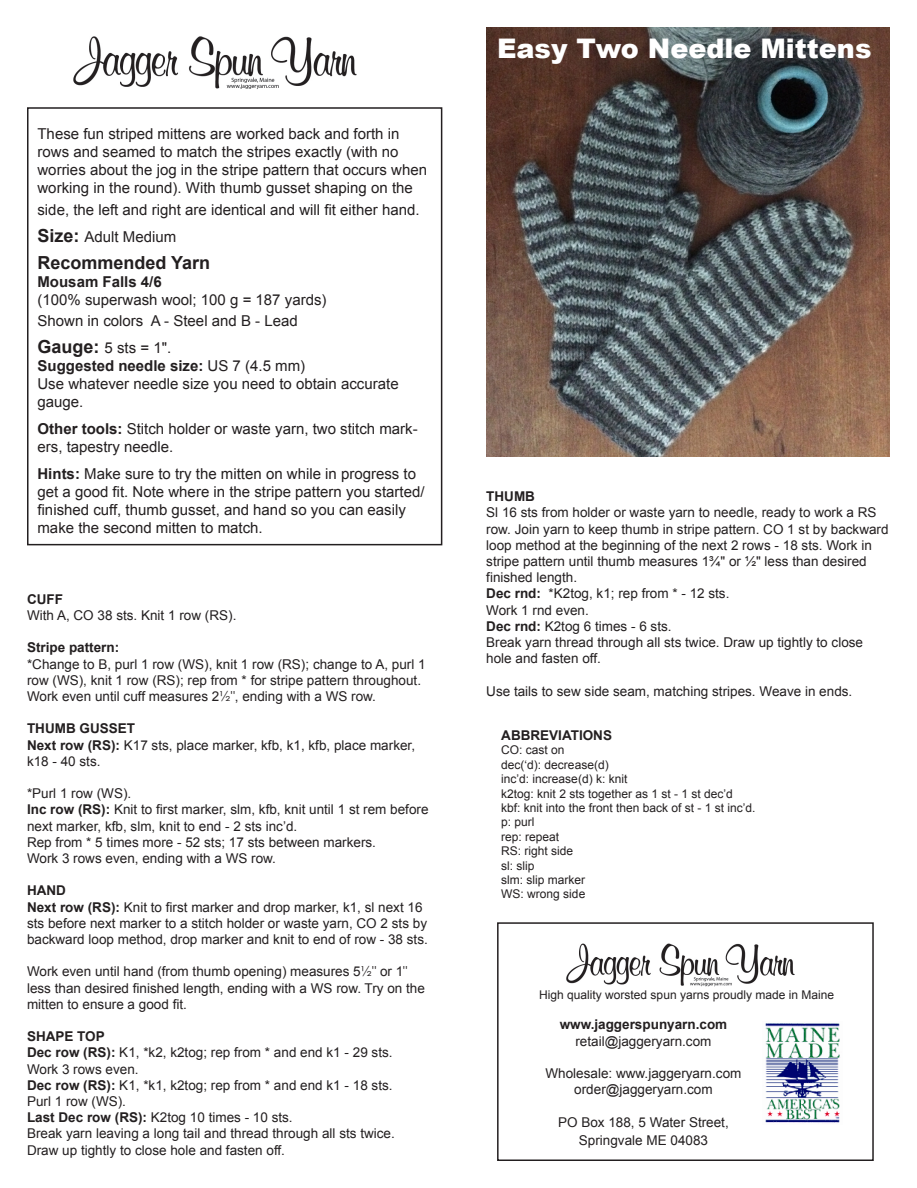
<style>
.page{position:relative;width:917px;height:1188px;background:#fff}
.page>*{position:absolute;margin:0;border:0;box-sizing:border-box;transform-origin:0 0}
.t1{font:900 27px "Arial";color:#fff}
.t2{font:700 18px "Arial";color:#231f20}
.t3{font:15px/18px "Arial";color:#231f20}
.t4{font:700 15px "Arial";color:#231f20}
.t5{font:13.5px/16.2px "Arial";color:#231f20}
.t6{font:700 13.5px "Arial";color:#231f20}
.t7{font:12px "Arial";color:#231f20}
.s1{font-weight:700;font-size:18px}
.s2{font-weight:400}
.s3{font-weight:700}
.s4{font-family:"Century Gothic"}
</style>
<div class="page">
<img style="left:73px;top:36px;width:284px;height:53px">
<img style="left:765px;top:1023px;width:75px;height:100px">
<img style="left:486px;top:27px;width:404px;height:430px">
<div style="left:27px;top:107px;width:415px;height:438px;border:2px solid #231f20"></div>
<div style="left:497px;top:922px;width:376px;height:239px;border:2px solid #231f20"></div>
<img style="left:567px;top:943px;width:227px;height:44px">
<p class="t3" style="left:37px;top:125px;width:391px">These fun striped mittens are worked back and forth in rows and seamed to match the stripes exactly (with no worries about the jog in the stripe pattern that occurs when working in the round). With thumb gusset shaping on the</p>
<p class="t3" style="left:37px;top:201px;width:383px">side, the left and right are identical and will fit either hand.</p>
<p class="t3" style="left:37px;top:228px;width:140px"><span class="s1">Size:</span> Adult Medium</p>
<p class="t2" style="left:37px;top:250px;width:174px">Recommended Yarn</p>
<p class="t4" style="left:37px;top:271px;width:126px">Mousam Falls 4/6</p>
<p class="t3" style="left:37px;top:291px;width:290px">(100% superwash wool; 100 g = 187 yards)</p>
<p class="t3" style="left:37px;top:312px;width:262px">Shown in colors A - Steel and B - Lead</p>
<p class="t3" style="left:37px;top:339px;width:135px"><span class="s1">Gauge:</span> 5 sts = 1".</p>
<p class="t4" style="left:37px;top:356px;width:269px">Suggested needle size: <span class="s2">US 7 (4.5 mm)</span></p>
<p class="t3" style="left:37px;top:375px;width:363px">Use whatever needle size you need to obtain accurate gauge.</p>
<p class="t3" style="left:37px;top:420px;width:382px"><span class="s3">Other tools:</span> Stitch holder or waste yarn, two stitch mark&shy;ers, tapestry needle.</p>
<p class="t3" style="left:37px;top:465px;width:388px"><span class="s3">Hints:</span> Make sure to try the mitten on while in progress to get a good fit. Note where in the stripe pattern you started/ finished cuff, thumb gusset, and hand so you can easily make the second mitten to match.</p>
<p class="t6" style="left:27px;top:590px;width:37px">CUFF</p>
<p class="t5" style="left:27px;top:607px;width:211px">With A, CO 38 sts. Knit 1 row (RS).</p>
<p class="t6" style="left:27px;top:639px;width:94px">Stripe pattern:</p>
<p class="t5" style="left:27px;top:656px;width:400px">*Change to B, purl 1 row (WS), knit 1 row (RS); change to A, purl 1 row (WS), knit 1 row (RS); rep from * for stripe pattern throughout.</p>
<p class="t5" style="left:27px;top:688px;width:350px">Work even until cuff measures 2<span class="s4">½"</span>, ending with a WS row.</p>
<p class="t6" style="left:27px;top:720px;width:109px">THUMB GUSSET</p>
<p class="t5" style="left:27px;top:737px;width:389px"><span class="s3">Next row (RS):</span> K17 sts, place marker, kfb, k1, kfb, place marker, k18 - 40 sts.</p>
<p class="t5" style="left:27px;top:786px;width:106px">*Purl 1 row (WS).</p>
<p class="t5" style="left:27px;top:802px;width:403px"><span class="s3">Inc row (RS):</span> Knit to first marker, slm, kfb, knit until 1 st rem before next marker, kfb, slm, knit to end - 2 sts inc’d.</p>
<p class="t5" style="left:27px;top:834px;width:350px">Rep from * 5 times more - 52 sts; 17 sts between markers.</p>
<p class="t5" style="left:27px;top:850px;width:250px">Work 3 rows even, ending with a WS row.</p>
<p class="t6" style="left:27px;top:882px;width:40px">HAND</p>
<p class="t5" style="left:27px;top:899px;width:402px"><span class="s3">Next row (RS):</span> Knit to first marker and drop marker, k1, sl next 16 sts before next marker to a stitch holder or waste yarn, CO 2 sts by backward loop method, drop marker and knit to end of row - 38 sts.</p>
<p class="t5" style="left:27px;top:964px;width:399px">Work even until hand (from thumb opening) measures 5<span class="s4">½"</span> or 1<span class="s4">" </span>less than desired finished length, ending with a WS row. Try on the mitten to ensure a good fit.</p>
<p class="t6" style="left:27px;top:1027px;width:79px">SHAPE TOP</p>
<p class="t5" style="left:27px;top:1045px;width:367px"><span class="s3">Dec row (RS):</span> K1, *k2, k2tog; rep from * and end k1 - 29 sts.</p>
<p class="t5" style="left:27px;top:1061px;width:113px">Work 3 rows even.</p>
<p class="t5" style="left:27px;top:1077px;width:367px"><span class="s3">Dec row (RS):</span> K1, *k1, k2tog; rep from * and end k1 - 18 sts.</p>
<p class="t5" style="left:27px;top:1093px;width:101px">Purl 1 row (WS).</p>
<p class="t5" style="left:27px;top:1110px;width:267px"><span class="s3">Last Dec row (RS):</span> K2tog 10 times - 10 sts.</p>
<p class="t5" style="left:27px;top:1126px;width:369px">Break yarn leaving a long tail and thread through all sts twice.</p>
<p class="t5" style="left:27px;top:1142px;width:259px">Draw up tightly to close hole and fasten off.</p>
<p class="t1" style="left:497px;top:29px;width:376px">Easy Two Needle Mittens</p>
<p class="t6" style="left:486px;top:487px;width:50px">THUMB</p>
<p class="t5" style="left:486px;top:505px;width:404px">Sl 16 sts from holder or waste yarn to needle, ready to work a RS row. Join yarn to keep thumb in stripe pattern. CO 1 st by backward loop method at the beginning of the next 2 rows - 18 sts. Work in stripe pattern until thumb measures 1¾" or ½" less than desired finished length.</p>
<p class="t5" style="left:486px;top:586px;width:245px"><span class="s3">Dec rnd:</span> *K2tog, k1; rep from * - 12 sts.</p>
<p class="t5" style="left:486px;top:602px;width:104px">Work 1 rnd even.</p>
<p class="t5" style="left:486px;top:618px;width:187px"><span class="s3">Dec rnd:</span> K2tog 6 times - 6 sts.</p>
<p class="t5" style="left:486px;top:634px;width:378px">Break yarn thread through all sts twice. Draw up tightly to close hole and fasten off.</p>
<p class="t5" style="left:486px;top:683px;width:367px">Use tails to sew side seam, matching stripes. Weave in ends.</p>
<p class="t6" style="left:501px;top:726px;width:112px">ABBREVIATIONS</p>
<p class="t7" style="left:501px;top:742px;width:65px">CO: cast on</p>
<p class="t7" style="left:501px;top:757px;width:109px">dec(‘d): decrease(d)</p>
<p class="t7" style="left:501px;top:771px;width:128px">inc’d: increase(d) k: knit</p>
<p class="t7" style="left:501px;top:785px;width:233px">k2tog: knit 2 sts together as 1 st - 1 st dec’d</p>
<p class="t7" style="left:501px;top:800px;width:256px">kbf: knit into the front then back of st - 1 st inc’d.</p>
<p class="t7" style="left:501px;top:814px;width:35px">p: purl</p>
<p class="t7" style="left:501px;top:829px;width:60px">rep: repeat</p>
<p class="t7" style="left:501px;top:843px;width:74px">RS: right side</p>
<p class="t7" style="left:501px;top:857px;width:35px">sl: slip</p>
<p class="t7" style="left:501px;top:872px;width:85px">slm: slip marker</p>
<p class="t7" style="left:501px;top:886px;width:86px">WS: wrong side</p>
<p class="t7" style="left:539px;top:987px;width:296px">High quality worsted spun yarns proudly made in Maine</p>
<p class="t6" style="left:559px;top:1016px;width:169px">www.jaggerspunyarn.com</p>
<p class="t5" style="left:575px;top:1033px;width:137px">retail@jaggeryarn.com</p>
<p class="t5" style="left:545px;top:1065px;width:197px">Wholesale: www.jaggeryarn.com</p>
<p class="t5" style="left:574px;top:1081px;width:140px">order@jaggeryarn.com</p>
<p class="t5" style="left:558px;top:1114px;width:172px">PO Box 188, 5 Water Street,</p>
<p class="t5" style="left:579px;top:1132px;width:131px">Springvale ME 04083</p>
</div>
